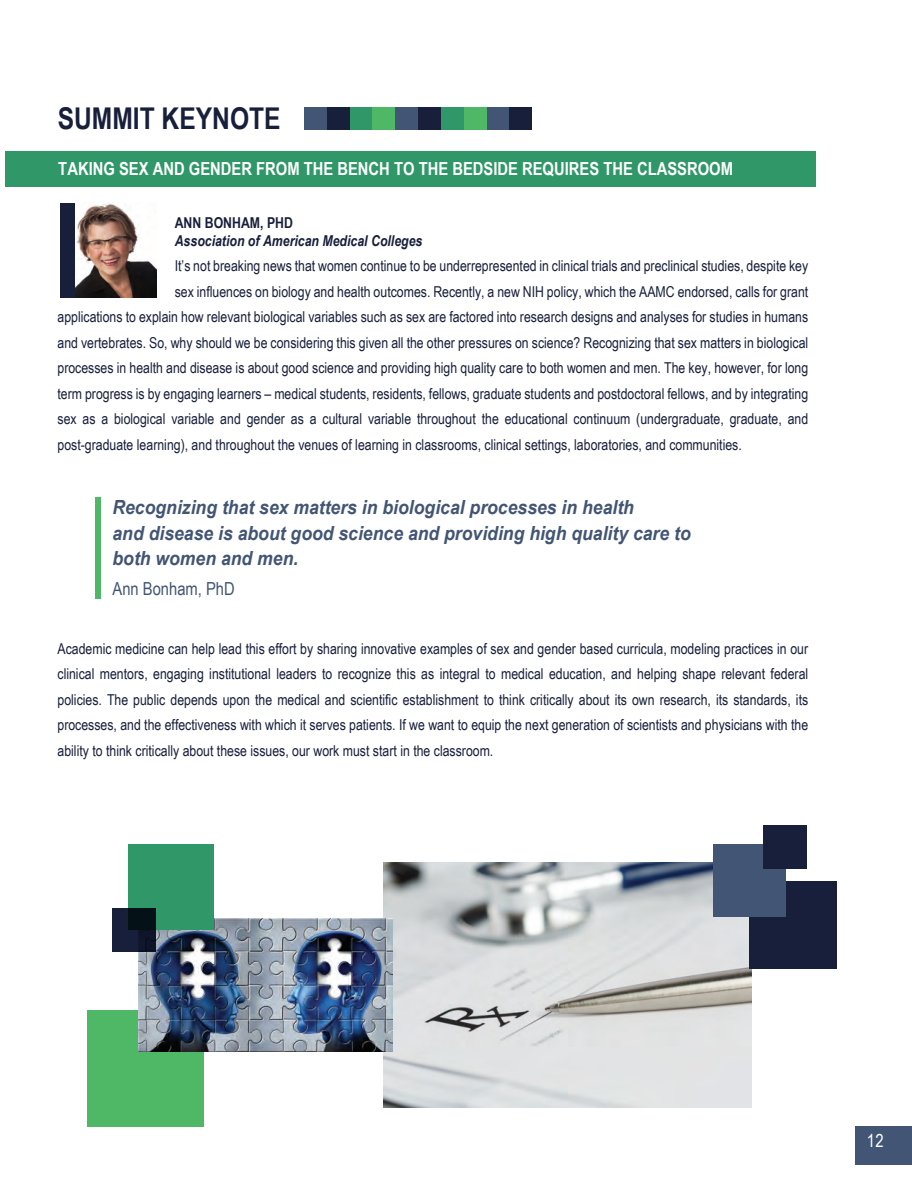
<style>
.page{position:relative;width:912px;height:1188px;background:#fff}
.page>*{position:absolute;margin:0;border:0;box-sizing:border-box;transform-origin:0 0}
.t1{font:700 30px "Arial Narrow";color:#171f3a}
.t2{font:italic 700 19.5px/25.5px "Arial Narrow";color:#425574;scale:1.1 1}
.t3{font:700 18px "Arial Narrow";color:#fff}
.t4{font:18px "Arial Narrow";color:#425574}
.t5{font:18px "Arial Narrow";color:#fff}
.t6{font:15px/25.5px "Arial Narrow";color:#171f3a;text-align:justify}
.t7{font:italic 700 15px "Arial Narrow";color:#171f3a}
.t8{font:700 15px "Arial Narrow";color:#171f3a}
</style>
<div class="page">
<div style="left:87px;top:1010px;width:117px;height:117px;background:#4fb867"></div>
<div style="left:5px;top:152px;width:810px;height:35px;background:#309768"></div>
<div style="left:854px;top:1127px;width:57px;height:38px;background:#425574"></div>
<div style="left:304px;top:107px;width:23px;height:23px;background:#425574"></div>
<div style="left:327px;top:107px;width:22px;height:23px;background:#171f3a"></div>
<div style="left:349px;top:107px;width:23px;height:23px;background:#309768"></div>
<div style="left:372px;top:107px;width:23px;height:23px;background:#4fb867"></div>
<div style="left:395px;top:107px;width:23px;height:23px;background:#425574"></div>
<div style="left:418px;top:107px;width:22px;height:23px;background:#171f3a"></div>
<div style="left:440px;top:107px;width:23px;height:23px;background:#309768"></div>
<div style="left:486px;top:107px;width:23px;height:23px;background:#425574"></div>
<div style="left:509px;top:107px;width:23px;height:23px;background:#171f3a"></div>
<div style="left:463px;top:107px;width:23px;height:23px;background:#4fb867"></div>
<img style="left:75px;top:204px;width:81px;height:93px">
<div style="left:60px;top:203px;width:15px;height:94px;background:#171f3a"></div>
<div style="left:96px;top:497px;width:5px;height:101px;background:#4fb867"></div>
<img style="left:383px;top:863px;width:368px;height:245px">
<div style="left:748px;top:881px;width:88px;height:88px;background:#171f3a"></div>
<div style="left:712px;top:845px;width:73px;height:72px;background:#425574"></div>
<div style="left:763px;top:825px;width:44px;height:44px;background:#171f3a"></div>
<img style="left:138px;top:919px;width:254px;height:133px">
<div style="left:128px;top:845px;width:85px;height:85px;background:#309768"></div>
<svg style="left:112px;top:908px;width:44px;height:44px;background:#0f182b"></svg>
<h1 class="t1" style="left:58px;top:95px;width:224px">SUMMIT KEYNOTE</h1>
<p class="t3" style="left:58px;top:155px;width:676px">TAKING SEX AND GENDER FROM THE BENCH TO THE BEDSIDE REQUIRES THE CLASSROOM</p>
<p class="t8" style="left:175px;top:211px;width:120px">ANN BONHAM, PHD</p>
<p class="t7" style="left:175px;top:229px;width:249px">Association of American Medical Colleges</p>
<p class="t6" style="left:175px;top:252px;width:634px">It’s not breaking news that women continue to be underrepresented in clinical trials and preclinical studies, despite key</p>
<p class="t6" style="left:175px;top:278px;width:634px">sex influences on biology and health outcomes. Recently, a new NIH policy, which the AAMC endorsed, calls for grant</p>
<p class="t6" style="left:57px;top:303px;width:751px">applications to explain how relevant biological variables such as sex are factored into research designs and analyses for studies in humans</p>
<p class="t6" style="left:57px;top:329px;width:751px">and vertebrates. So, why should we be considering this given all the other pressures on science? Recognizing that sex matters in biological</p>
<p class="t6" style="left:57px;top:354px;width:752px">processes in health and disease is about good science and providing high quality care to both women and men. The key, however, for long</p>
<p class="t6" style="left:57px;top:380px;width:752px">term progress is by engaging learners – medical students, residents, fellows, graduate students and postdoctoral fellows, and by integrating</p>
<p class="t6" style="left:57px;top:405px;width:751px">sex as a biological variable and gender as a cultural variable throughout the educational continuum (undergraduate, graduate, and</p>
<p class="t6" style="left:57px;top:431px;width:685px">post-graduate learning), and throughout the venues of learning in classrooms, clinical settings, laboratories, and communities.</p>
<h2 class="t2" style="left:112px;top:494px;width:527px">Recognizing that sex matters in biological processes in health<br>and disease is about good science and providing high quality care to both women and men.</h2>
<p class="t4" style="left:112px;top:576px;width:124px">Ann Bonham, PhD</p>
<p class="t6" style="left:57px;top:635px;width:752px">Academic medicine can help lead this effort by sharing innovative examples of sex and gender based curricula, modeling practices in our clinical mentors, engaging institutional leaders to recognize this as integral to medical education, and helping shape relevant federal policies. The public depends upon the medical and scientific establishment to think critically about its own research, its standards, its processes, and the effectiveness with which it serves patients. If we want to equip the next generation of scientists and physicians with the ability to think critically about these issues, our work must start in the classroom.</p>
<p class="t5" style="left:866px;top:1128px;width:18px">12</p>
</div>
